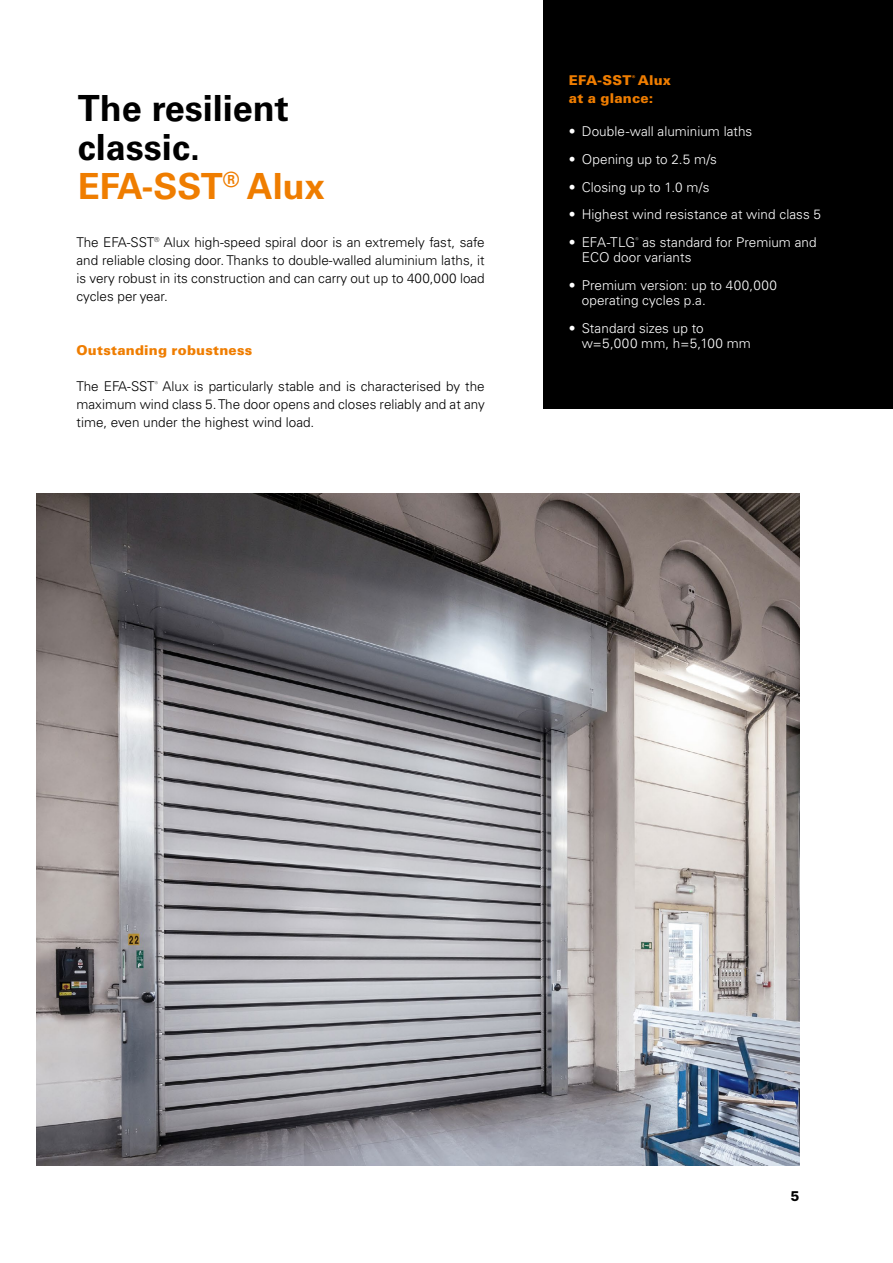
<style>
.page{position:relative;width:893px;height:1263px;background:#fff}
.page>*{position:absolute;margin:0;border:0;box-sizing:border-box;transform-origin:0 0}
.t1{font:700 36px/39px "Univers LT Pro 65";color:#000}
.t2{font:300 13.5px/18px "Univers LT Pro 45";color:#000;text-align:justify}
.t3{font:300 13.5px/15px "Univers LT Pro 45";letter-spacing:.005em;color:#fff}
.t4{font:900 13.5px/18px "Univers LT Pro 75";letter-spacing:.015em;color:#ef7d00}
.t5{font:800 13.5px "Inter";color:#000}
.s1{color:#ef7d00}
</style>
<div class="page">
<div style="left:544px;top:0;width:349px;height:409px;background:#000"></div>
<img style="left:36px;top:494px;width:763px;height:671px">
<h1 class="t1" style="left:78px;top:87px;width:248px">The resilient classic.<br><span class="s1">EFA-SST</span><sup>®</sup> <span class="s1">Alux</span></h1>
<p class="t2" style="left:77px;top:233px;width:410px">The EFA-SST® Alux high-speed spiral door is an extremely fast, safe and reliable closing door. Thanks to double-walled aluminium laths, it is very robust in its construction and can carry out up to 400,000 load cycles per year.</p>
<p class="t4" style="left:77px;top:341px;width:177px">Outstanding robustness</p>
<p class="t2" style="left:77px;top:377px;width:410px">The EFA-SST<sup>®</sup> Alux is particularly stable and is characterised by the maximum wind class 5. The door opens and closes reliably and at any time, even under the highest wind load.</p>
<p class="t4" style="left:569px;top:71px;width:104px">EFA-SST<sup>®</sup> Alux at a glance:</p>
<p class="t3" style="left:569px;top:123px;width:185px">• Double-wall aluminium laths</p>
<p class="t3" style="left:569px;top:151px;width:150px">• Opening up to 2.5 m/s</p>
<p class="t3" style="left:569px;top:179px;width:142px">• Closing up to 1.0 m/s</p>
<p class="t3" style="left:569px;top:207px;width:254px">• Highest wind resistance at wind class 5</p>
<p class="t3" style="left:582px;top:234px;width:236px;text-indent:-13px">• EFA-TLG<sup>®</sup> as standard for Premium and<br>ECO door variants</p>
<p class="t3" style="left:582px;top:277px;width:197px;text-indent:-13px">• Premium version: up to 400,000 operating cycles p.a.</p>
<p class="t3" style="left:582px;top:320px;width:171px;text-indent:-13px">• Standard sizes up to w=5,000 mm, h=5,100 mm</p>
<p class="t5" style="left:791px;top:1186px;width:10px">5</p>
</div>
